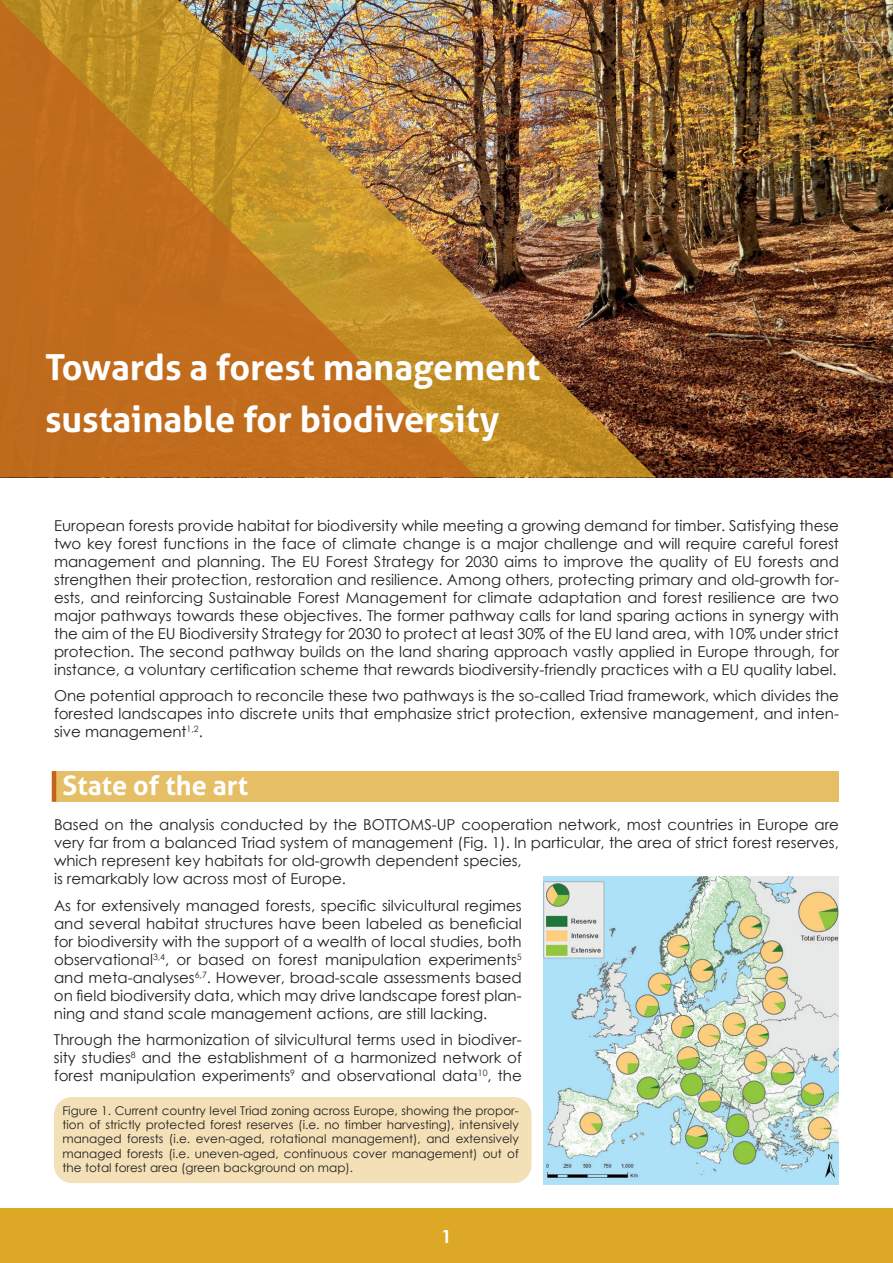
<style>
.page{position:relative;width:893px;height:1263px;background:#fff}
.page>*{position:absolute;margin:0;border:0;box-sizing:border-box;transform-origin:0 0}
.t1{font:700 36px/51.8px "Aller";color:#fff}
.t2{font:700 27px "Aller";color:#fff}
.t3{font:700 18px "Century Gothic";color:#fff}
.t4{font:15px/18px "Century Gothic";color:#231f20;text-align:justify}
.t5{font:12px/14.4px "Century Gothic";color:#231f20;text-align:justify}
</style>
<div class="page">
<div style="left:0;top:1209px;width:893px;height:54px;background:#dda825"></div>
<img style="left:656px;top:0;width:237px;height:477px">
<div style="left:54px;top:771px;width:785px;height:31px;background:#e6be66"></div>
<hr style="left:52px;top:771px;width:4px;height:31px;background:#c3631c">
<img style="left:477px;top:0;width:179px;height:477px">
<img style="left:0;top:0;width:477px;height:477px">
<img style="left:543px;top:876px;width:296px;height:309px">
<div style="left:54px;top:1097px;width:477px;height:86px;background:#f3e0b7;border-radius:18px"></div>
<h1 class="t1" style="left:45px;top:341px;width:497px">Towards a forest management sustainable for biodiversity</h1>
<p class="t4" style="left:54px;top:516px;width:786px">European forests provide habitat for biodiversity while meeting a growing demand for timber. Satisfying these two key forest functions in the face of climate change is a major challenge and will require careful forest management and planning. The EU Forest Strategy for 2030 aims to improve the quality of EU forests and strengthen their protection, restoration and resilience. Among others, protecting primary and old-growth for&shy;ests, and reinforcing Sustainable Forest Management for climate adaptation and forest resilience are two major pathways towards these objectives. The former pathway calls for land sparing actions in synergy with the aim of the EU Biodiversity Strategy for 2030 to protect at least 30% of the EU land area, with 10% under strict protection. The second pathway builds on the land sharing approach vastly applied in Europe through, for instance, a voluntary certification scheme that rewards biodiversity-friendly practices with a EU quality label.</p>
<p class="t4" style="left:54px;top:687px;width:786px">One potential approach to reconcile these two pathways is the so-called Triad framework, which divides the forested landscapes into discrete units that emphasize strict protection, extensive management, and inten&shy;sive management<sup>1,2</sup>.</p>
<h2 class="t2" style="left:63px;top:769px;width:187px">State of the art</h2>
<p class="t4" style="left:54px;top:815px;width:786px;text-align:left">Based on the analysis conducted by the BOTTOMS-UP cooperation network, most countries in Europe are very far from a balanced Triad system of management (Fig. 1). In particular, the area of strict forest reserves, which represent key habitats for old-growth dependent species,<br>is remarkably low across most of Europe.</p>
<p class="t4" style="left:54px;top:896px;width:469px">As for extensively managed forests, specific silvicultural regimes and several habitat structures have been labeled as beneficial for biodiversity with the support of a wealth of local studies, both observational<sup>3,4</sup>, or based on forest manipulation experiments<sup>5 </sup>and meta-analyses<sup>6,7</sup>. However, broad-scale assessments based on field biodiversity data, which may drive landscape forest plan&shy;ning and stand scale management actions, are still lacking.</p>
<p class="t4" style="left:54px;top:1030px;width:469px">Through the harmonization of silvicultural terms used in biodiver&shy;sity studies<sup>8</sup> and the establishment of a harmonized network of forest manipulation experiments<sup>9</sup> and observational data<sup>10</sup>, the</p>
<p class="t5" style="left:63px;top:1103px;width:458px">Figure 1. Current country level Triad zoning across Europe, showing the propor&shy;tion of strictly protected forest reserves (i.e. no timber harvesting), intensively managed forests (i.e. even-aged, rotational management), and extensively managed forests (i.e. uneven-aged, continuous cover management) out of the total forest area (green background on map).</p>
<p class="t3" style="left:441px;top:1222px;width:12px">1</p>
</div>
